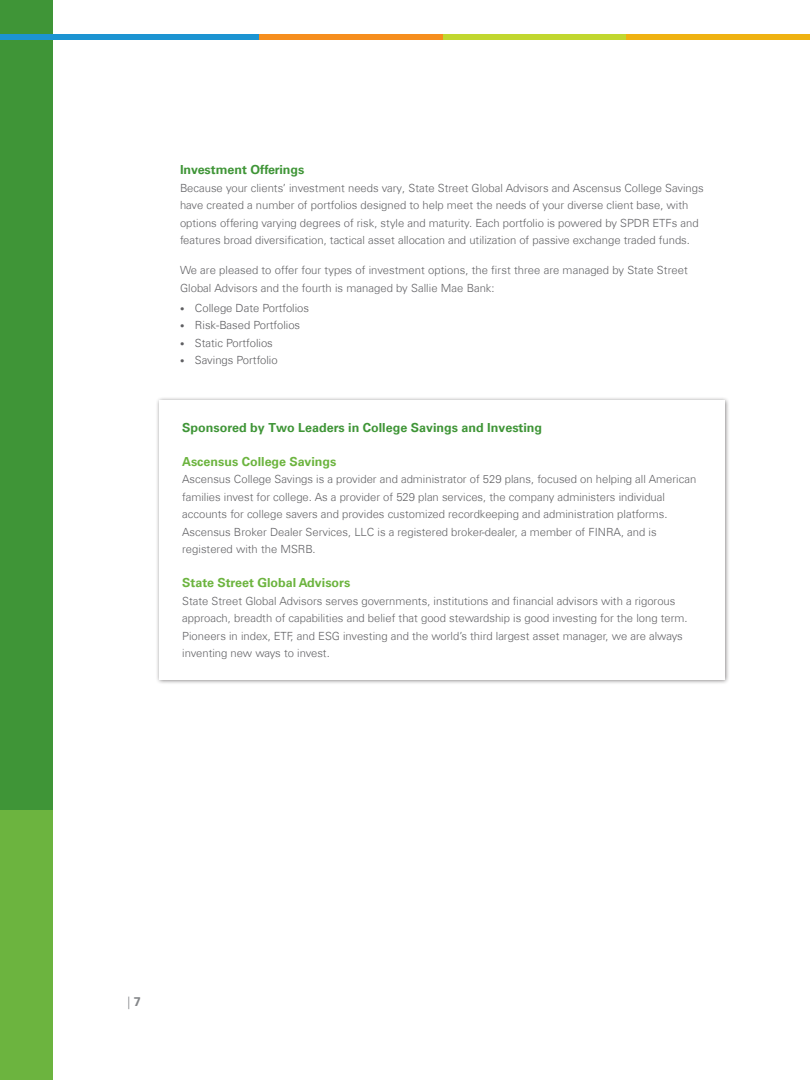
<style>
.page{position:relative;width:810px;height:1080px;background:#fff}
.page>*{position:absolute;margin:0;border:0;box-sizing:border-box;transform-origin:0 0}
.C_HEAD_Large_UP{font:700 12.5px "Univers Com 65";color:#3f9537}
.Subhead{font:700 12.5px "Univers Com 65";color:#6cb43f}
.Body_Text{font:700 12.5px "Univers Com 65";color:#3f9537}
.t1{font:300 12.5px "Univers Com 45";color:#848689}
.UP_-_04_text{font:300 11.25px/17.5px "Univers Com 45";color:#636366}
.UP_body_text_small{font:300 11.25px "Univers Com 45";color:#5f5f62}
.s1{font-size:8.75px}
.s2{font-family:"Univers Com 65";font-weight:700}
</style>
<div class="page">
<div style="left:0;top:0;width:52px;height:810px;background:#3f9537"></div>
<div style="left:0;top:810px;width:52px;height:270px;background:#6cb43f"></div>
<div style="left:0;top:34px;width:259px;height:5px;background:#1c94d2"></div>
<div style="left:259px;top:34px;width:184px;height:5px;background:#f68e1e"></div>
<div style="left:443px;top:34px;width:184px;height:5px;background:#c1d72f"></div>
<div style="left:626px;top:34px;width:184px;height:5px;background:#efb211"></div>
<div style="left:156px;top:396px;width:574px;height:289px;background:#231f20;opacity:.6"></div>
<div style="left:160px;top:400px;width:565px;height:280px;background:#fff"></div>
<p class="Body_Text" style="left:180px;top:162px;width:126px">Investment Offerings</p>
<p class="UP_-_04_text" style="left:180px;top:179px;width:525px">Because your clients’ investment needs vary, State Street Global Advisors and Ascensus College Savings have created a number of portfolios designed to help meet the needs of your diverse client base, with options offering varying degrees of risk, style and maturity. Each portfolio is powered by SPDR ETFs and features broad diversification, tactical asset allocation and utilization of passive exchange traded funds.</p>
<p class="UP_-_04_text" style="left:180px;top:261px;width:509px">We are pleased to offer four types of investment options, the first three are managed by State Street<br>Global Advisors and the fourth is managed by Sallie Mae Bank:</p>
<p class="UP_body_text_small" style="left:180px;top:301px;width:131px"><span class="s1">•</span> College Date Portfolios</p>
<p class="UP_body_text_small" style="left:180px;top:318px;width:122px"><span class="s1">•</span> Risk-Based Portfolios</p>
<p class="UP_body_text_small" style="left:180px;top:336px;width:94px"><span class="s1">•</span> Static Portfolios</p>
<p class="UP_body_text_small" style="left:180px;top:353px;width:99px"><span class="s1">•</span> Savings Portfolio</p>
<p class="C_HEAD_Large_UP" style="left:182px;top:420px;width:361px">Sponsored by Two Leaders in College Savings and Investing</p>
<p class="Subhead" style="left:182px;top:454px;width:156px">Ascensus College Savings</p>
<p class="UP_-_04_text" style="left:182px;top:471px;width:516px">Ascensus College Savings is a provider and administrator of 529 plans, focused on helping all American families invest for college. As a provider of 529 plan services, the company administers individual accounts for college savers and provides customized recordkeeping and administration platforms.<br>Ascensus Broker Dealer Services, LLC is a registered broker-dealer, a member of FINRA, and is registered with the MSRB.</p>
<p class="Subhead" style="left:182px;top:575px;width:170px">State Street Global Advisors</p>
<p class="UP_-_04_text" style="left:182px;top:592px;width:507px">State Street Global Advisors serves governments, institutions and financial advisors with a rigorous approach, breadth of capabilities and belief that good stewardship is good investing for the long term.<br>Pioneers in index, ETF, and ESG investing and the world’s third largest asset manager, we are always inventing new ways to invest.</p>
<p class="t1" style="left:128px;top:994px;width:15px">| <span class="s2">7</span></p>
</div>
